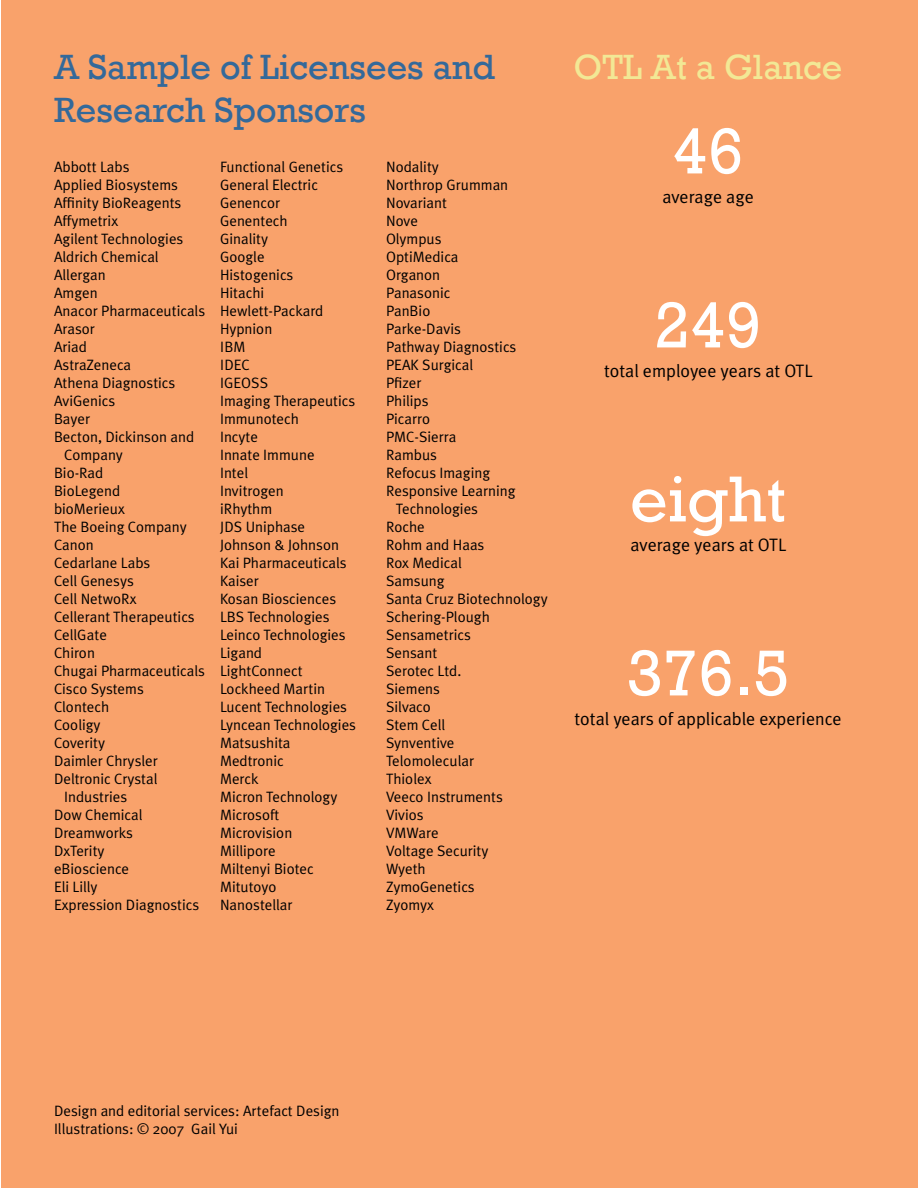
<style>
.page{position:relative;width:918px;height:1188px;background:#fff}
.page>*{position:absolute;margin:0;border:0;box-sizing:border-box;transform-origin:0 0}
.t1{font:66px "Rockwell";color:#fff}
.t2{font:36px/43.2px "Rockwell";color:#34699a}
.t3{font:36px "Rockwell";color:#f2e895}
.t4{font:18px "Meta Plus Normal";color:#000}
.t5{font:15px/18px "Meta Plus Normal";color:#000}
</style>
<div class="page">
<div style="left:1px;top:0;width:917px;height:1188px;background:#f9a26b"></div>
<h2 class="t2" style="left:54px;top:46px;width:443px">A Sample of Licensees and<br>Research Sponsors</h2>
<h2 class="t3" style="left:574px;top:46px;width:270px">OTL At a Glance</h2>
<h1 class="t1" style="left:672px;top:113px;width:73px">46</h1>
<p class="t5" style="left:54px;top:158px;width:77px">Abbott Labs</p>
<p class="t5" style="left:54px;top:176px;width:125px">Applied Biosystems</p>
<p class="t5" style="left:54px;top:194px;width:129px">Affinity BioReagents</p>
<p class="t5" style="left:54px;top:212px;width:66px">Affymetrix</p>
<p class="t5" style="left:54px;top:230px;width:131px">Agilent Technologies</p>
<p class="t5" style="left:54px;top:248px;width:106px">Aldrich Chemical</p>
<p class="t5" style="left:54px;top:266px;width:53px">Allergan</p>
<p class="t5" style="left:54px;top:284px;width:45px">Amgen</p>
<p class="t5" style="left:54px;top:302px;width:153px">Anacor Pharmaceuticals</p>
<p class="t5" style="left:54px;top:320px;width:42px">Arasor</p>
<p class="t5" style="left:54px;top:338px;width:35px">Ariad</p>
<p class="t5" style="left:54px;top:356px;width:79px">AstraZeneca</p>
<p class="t5" style="left:54px;top:374px;width:123px">Athena Diagnostics</p>
<p class="t5" style="left:54px;top:392px;width:63px">AviGenics</p>
<p class="t5" style="left:54px;top:410px;width:38px">Bayer</p>
<p class="t5" style="left:54px;top:428px;width:142px">Becton, Dickinson and</p>
<p class="t5" style="left:64px;top:446px;width:60px">Company</p>
<p class="t5" style="left:54px;top:464px;width:51px">Bio-Rad</p>
<p class="t5" style="left:54px;top:482px;width:68px">BioLegend</p>
<p class="t5" style="left:54px;top:500px;width:72px">bioMerieux</p>
<p class="t5" style="left:54px;top:518px;width:134px">The Boeing Company</p>
<p class="t5" style="left:54px;top:536px;width:41px">Canon</p>
<p class="t5" style="left:54px;top:554px;width:98px">Cedarlane Labs</p>
<p class="t5" style="left:54px;top:572px;width:81px">Cell Genesys</p>
<p class="t5" style="left:54px;top:590px;width:84px">Cell NetwoRx</p>
<p class="t5" style="left:54px;top:608px;width:142px">Cellerant Therapeutics</p>
<p class="t5" style="left:54px;top:626px;width:55px">CellGate</p>
<p class="t5" style="left:54px;top:644px;width:42px">Chiron</p>
<p class="t5" style="left:54px;top:662px;width:152px">Chugai Pharmaceuticals</p>
<p class="t5" style="left:54px;top:680px;width:91px">Cisco Systems</p>
<p class="t5" style="left:54px;top:698px;width:57px">Clontech</p>
<p class="t5" style="left:54px;top:716px;width:48px">Cooligy</p>
<p class="t5" style="left:54px;top:734px;width:53px">Coverity</p>
<p class="t5" style="left:54px;top:752px;width:105px">Daimler Chrysler</p>
<p class="t5" style="left:54px;top:770px;width:105px">Deltronic Crystal</p>
<p class="t5" style="left:64px;top:788px;width:65px">Industries</p>
<p class="t5" style="left:54px;top:806px;width:90px">Dow Chemical</p>
<p class="t5" style="left:54px;top:824px;width:81px">Dreamworks</p>
<p class="t5" style="left:54px;top:842px;width:52px">DxTerity</p>
<p class="t5" style="left:54px;top:860px;width:77px">eBioscience</p>
<p class="t5" style="left:54px;top:878px;width:45px">Eli Lilly</p>
<p class="t5" style="left:54px;top:896px;width:147px">Expression Diagnostics</p>
<p class="t5" style="left:220px;top:158px;width:138px">Functional Genetics<br>General Electric<br>Genencor<br>Genentech<br>Ginality<br>Google<br>Histogenics<br>Hitachi<br>Hewlett-Packard<br>Hypnion<br>IBM<br>IDEC<br>IGEOSS<br>Imaging Therapeutics<br>Immunotech<br>Incyte<br>Innate Immune<br>Intel<br>Invitrogen<br>iRhythm<br>JDS Uniphase<br>Johnson &amp; Johnson<br>Kai Pharmaceuticals<br>Kaiser<br>Kosan Biosciences<br>LBS Technologies<br>Leinco Technologies<br>Ligand<br>LightConnect<br>Lockheed Martin<br>Lucent Technologies<br>Lyncean Technologies<br>Matsushita<br>Medtronic<br>Merck<br>Micron Technology<br>Microsoft<br>Microvision<br>Millipore<br>Miltenyi Biotec<br>Mitutoyo<br>Nanostellar</p>
<p class="t5" style="left:386px;top:158px;width:54px">Nodality</p>
<p class="t5" style="left:386px;top:176px;width:124px">Northrop Grumman</p>
<p class="t5" style="left:386px;top:194px;width:62px">Novariant</p>
<p class="t5" style="left:386px;top:212px;width:33px">Nove</p>
<p class="t5" style="left:386px;top:230px;width:57px">Olympus</p>
<p class="t5" style="left:386px;top:248px;width:74px">OptiMedica</p>
<p class="t5" style="left:386px;top:266px;width:56px">Organon</p>
<p class="t5" style="left:386px;top:284px;width:66px">Panasonic</p>
<p class="t5" style="left:386px;top:302px;width:46px">PanBio</p>
<p class="t5" style="left:386px;top:320px;width:76px">Parke-Davis</p>
<p class="t5" style="left:386px;top:338px;width:132px">Pathway Diagnostics</p>
<p class="t5" style="left:386px;top:356px;width:89px">PEAK Surgical</p>
<p class="t5" style="left:386px;top:374px;width:37px">Pfizer</p>
<p class="t5" style="left:386px;top:392px;width:44px">Philips</p>
<p class="t5" style="left:386px;top:410px;width:46px">Picarro</p>
<p class="t5" style="left:386px;top:428px;width:72px">PMC-Sierra</p>
<p class="t5" style="left:386px;top:446px;width:52px">Rambus</p>
<p class="t5" style="left:386px;top:464px;width:106px">Refocus Imaging</p>
<p class="t5" style="left:386px;top:482px;width:131px">Responsive Learning</p>
<p class="t5" style="left:396px;top:500px;width:84px">Technologies</p>
<p class="t5" style="left:386px;top:518px;width:40px">Roche</p>
<p class="t5" style="left:386px;top:536px;width:100px">Rohm and Haas</p>
<p class="t5" style="left:386px;top:554px;width:77px">Rox Medical</p>
<p class="t5" style="left:386px;top:572px;width:60px">Samsung</p>
<p class="t5" style="left:386px;top:590px;width:163px">Santa Cruz Biotechnology</p>
<p class="t5" style="left:386px;top:608px;width:105px">Schering-Plough</p>
<p class="t5" style="left:386px;top:626px;width:86px">Sensametrics</p>
<p class="t5" style="left:386px;top:644px;width:53px">Sensant</p>
<p class="t5" style="left:386px;top:662px;width:77px">Serotec Ltd.</p>
<p class="t5" style="left:386px;top:680px;width:55px">Siemens</p>
<p class="t5" style="left:386px;top:698px;width:46px">Silvaco</p>
<p class="t5" style="left:386px;top:716px;width:61px">Stem Cell</p>
<p class="t5" style="left:386px;top:734px;width:70px">Synventive</p>
<p class="t5" style="left:386px;top:752px;width:89px">Telomolecular</p>
<p class="t5" style="left:386px;top:770px;width:47px">Thiolex</p>
<p class="t5" style="left:386px;top:788px;width:118px">Veeco Instruments</p>
<p class="t5" style="left:386px;top:806px;width:39px">Vivios</p>
<p class="t5" style="left:386px;top:824px;width:54px">VMWare</p>
<p class="t5" style="left:386px;top:842px;width:104px">Voltage Security</p>
<p class="t5" style="left:386px;top:860px;width:41px">Wyeth</p>
<p class="t5" style="left:386px;top:878px;width:90px">ZymoGenetics</p>
<p class="t5" style="left:386px;top:896px;width:49px">Zyomyx</p>
<p class="t4" style="left:662px;top:187px;width:93px">average age</p>
<h1 class="t1" style="left:654px;top:287px;width:109px">249</h1>
<p class="t4" style="left:604px;top:361px;width:210px">total employee years at OTL</p>
<h1 class="t1" style="left:630px;top:461px;width:158px">eight</h1>
<p class="t4" style="left:630px;top:535px;width:157px">average years at OTL</p>
<h1 class="t1" style="left:627px;top:635px;width:164px">376.5</h1>
<p class="t4" style="left:574px;top:709px;width:269px">total years of applicable experience</p>
<p class="t5" style="left:54px;top:1102px;width:287px">Design and editorial services: Artefact Design<br>Illustrations: © 2007 Gail Yui</p>
</div>
